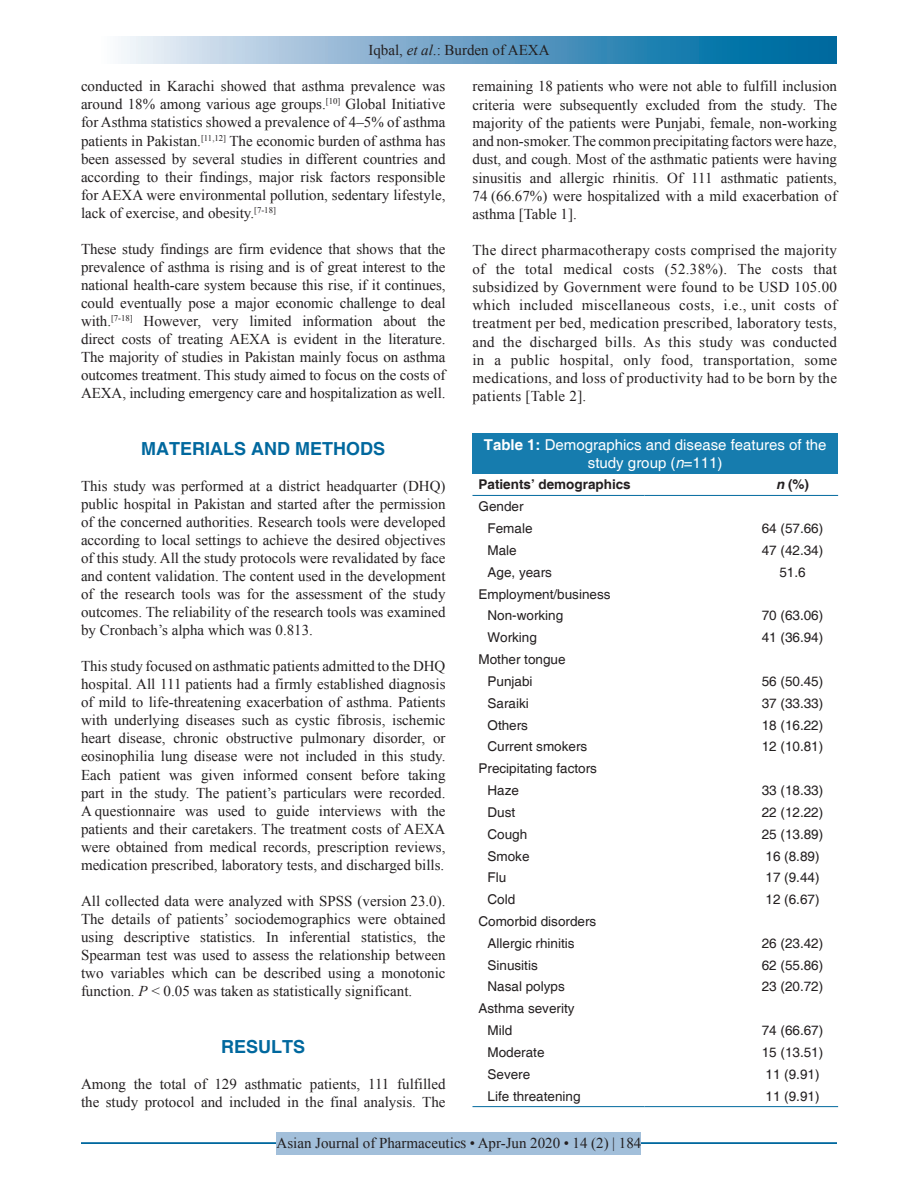
<style>
.page{position:relative;width:918px;height:1188px;background:#fff}
.page>*{position:absolute;margin:0;border:0;box-sizing:border-box;transform-origin:0 0}
.t1{font:700 18px "Helvetica";color:#00689e}
.TX{font:15px/18px "Times New Roman";color:#231f20;text-align:justify}
.TT{font:15px/18px "Helvetica";color:#fff;text-align:center}
.RF{font:15px "Times New Roman";color:#231f20}
.TB{font:13.5px "Helvetica";color:#231f20}
.TCH{font:700 13.5px "Helvetica";color:#231f20}
.s1{font-style:italic}
.s2{font-weight:700}
</style>
<div class="page">
<div style="left:81px;top:37px;width:756px;height:27px;background:linear-gradient(to right,#fcf4fb,#005d99)"></div>
<hr style="left:81px;top:1142px;width:756px;height:2px;background:#00689e">
<div style="left:277px;top:1132px;width:364px;height:22px;background:#a2bfda"></div>
<div style="left:472px;top:433px;width:366px;height:41px;background:#167cae"></div>
<hr style="left:472px;top:1106px;width:173px;height:1px;background:#00689e">
<hr style="left:645px;top:1106px;width:102px;height:1px;background:#00689e">
<hr style="left:747px;top:1106px;width:91px;height:1px;background:#00689e">
<hr style="left:472px;top:495px;width:173px;height:1px;background:#00689e">
<hr style="left:645px;top:495px;width:102px;height:1px;background:#00689e">
<hr style="left:747px;top:495px;width:91px;height:1px;background:#00689e">
<p class="TX" style="left:368px;top:41px;width:183px">Iqbal, <span class="s1">et al</span>.: Burden of AEXA</p>
<p class="TX" style="left:81px;top:77px;width:366px">conducted in Karachi showed that asthma prevalence was around 18% among various age groups.<sup>[10]</sup> Global Initiative for Asthma statistics showed a prevalence of 4–5% of asthma patients in Pakistan.<sup>[11,12]</sup> The economic burden of asthma has been assessed by several studies in different countries and according to their findings, major risk factors responsible for AEXA were environmental pollution, sedentary lifestyle, lack of exercise, and obesity.<sup>[7-18]</sup></p>
<p class="TX" style="left:81px;top:239px;width:366px">These study findings are firm evidence that shows that the prevalence of asthma is rising and is of great interest to the national health-care system because this rise, if it continues, could eventually pose a major economic challenge to deal with.<sup>[7-18]</sup> However, very limited information about the direct costs of treating AEXA is evident in the literature.<br>The majority of studies in Pakistan mainly focus on asthma outcomes treatment. This study aimed to focus on the costs of AEXA, including emergency care and hospitalization as well.</p>
<h1 class="t1" style="left:141px;top:438px;width:245px">MATERIALS AND METHODS</h1>
<p class="TX" style="left:81px;top:477px;width:366px">This study was performed at a district headquarter (DHQ) public hospital in Pakistan and started after the permission of the concerned authorities. Research tools were developed according to local settings to achieve the desired objectives of this study. All the study protocols were revalidated by face and content validation. The content used in the development of the research tools was for the assessment of the study outcomes. The reliability of the research tools was examined by Cronbach’s alpha which was 0.813.</p>
<p class="TX" style="left:81px;top:657px;width:366px">This study focused on asthmatic patients admitted to the DHQ hospital. All 111 patients had a firmly established diagnosis of mild to life-threatening exacerbation of asthma. Patients with underlying diseases such as cystic fibrosis, ischemic heart disease, chronic obstructive pulmonary disorder, or eosinophilia lung disease were not included in this study.<br>Each patient was given informed consent before taking part in the study. The patient’s particulars were recorded.<br>A questionnaire was used to guide interviews with the patients and their caretakers. The treatment costs of AEXA were obtained from medical records, prescription reviews, medication prescribed, laboratory tests, and discharged bills.</p>
<p class="TX" style="left:81px;top:891px;width:366px">All collected data were analyzed with SPSS (version 23.0).<br>The details of patients’ sociodemographics were obtained using descriptive statistics. In inferential statistics, the Spearman test was used to assess the relationship between two variables which can be described using a monotonic function. <span class="s1">P</span> &lt; 0.05 was taken as statistically significant.</p>
<h1 class="t1" style="left:221px;top:1036px;width:86px">RESULTS</h1>
<p class="TX" style="left:81px;top:1074px;width:366px">Among the total of 129 asthmatic patients, 111 fulfilled the study protocol and included in the final analysis. The</p>
<p class="TX" style="left:472px;top:77px;width:366px">remaining 18 patients who were not able to fulfill inclusion criteria were subsequently excluded from the study. The majority of the patients were Punjabi, female, non-working and non-smoker. The common precipitating factors were haze, dust, and cough. Most of the asthmatic patients were having sinusitis and allergic rhinitis. Of 111 asthmatic patients, 74 (66.67%) were hospitalized with a mild exacerbation of asthma [Table 1].</p>
<p class="TX" style="left:472px;top:241px;width:366px">The direct pharmacotherapy costs comprised the majority of the total medical costs (52.38%). The costs that subsidized by Government were found to be USD 105.00 which included miscellaneous costs, i.e., unit costs of treatment per bed, medication prescribed, laboratory tests, and the discharged bills. As this study was conducted in a public hospital, only food, transportation, some medications, and loss of productivity had to be born by the patients [Table 2].</p>
<p class="TT" style="left:484px;top:436px;width:344px"><span class="s2">Table 1:</span> Demographics and disease features of the study group (<span class="s1">n</span>=111)</p>
<p class="TCH" style="left:478px;top:476px;width:154px">Patients’ demographics</p>
<p class="TCH" style="left:776px;top:476px;width:34px"><span class="s1">n</span> (%)</p>
<p class="TB" style="left:478px;top:499px;width:47px">Gender</p>
<p class="TB" style="left:488px;top:521px;width:47px">Female</p>
<p class="TB" style="left:762px;top:521px;width:63px">64 (57.66)</p>
<p class="TB" style="left:488px;top:542px;width:31px">Male</p>
<p class="TB" style="left:762px;top:542px;width:63px">47 (42.34)</p>
<p class="TB" style="left:488px;top:564px;width:66px">Age, years</p>
<p class="TB" style="left:779px;top:564px;width:28px">51.6</p>
<p class="TB" style="left:478px;top:586px;width:134px">Employment/business</p>
<p class="TB" style="left:488px;top:608px;width:77px">Non-working</p>
<p class="TB" style="left:762px;top:608px;width:63px">70 (63.06)</p>
<p class="TB" style="left:488px;top:630px;width:51px">Working</p>
<p class="TB" style="left:762px;top:630px;width:63px">41 (36.94)</p>
<p class="TB" style="left:478px;top:652px;width:89px">Mother tongue</p>
<p class="TB" style="left:488px;top:673px;width:47px">Punjabi</p>
<p class="TB" style="left:762px;top:673px;width:63px">56 (50.45)</p>
<p class="TB" style="left:488px;top:695px;width:43px">Saraiki</p>
<p class="TB" style="left:762px;top:695px;width:63px">37 (33.33)</p>
<p class="TB" style="left:488px;top:717px;width:42px">Others</p>
<p class="TB" style="left:762px;top:717px;width:63px">18 (16.22)</p>
<p class="TB" style="left:488px;top:739px;width:101px">Current smokers</p>
<p class="TB" style="left:762px;top:739px;width:63px">12 (10.81)</p>
<p class="TB" style="left:478px;top:761px;width:120px">Precipitating factors</p>
<p class="TB" style="left:488px;top:782px;width:33px">Haze</p>
<p class="TB" style="left:762px;top:782px;width:63px">33 (18.33)</p>
<p class="TB" style="left:488px;top:804px;width:29px">Dust</p>
<p class="TB" style="left:762px;top:804px;width:63px">22 (12.22)</p>
<p class="TB" style="left:488px;top:826px;width:41px">Cough</p>
<p class="TB" style="left:762px;top:826px;width:63px">25 (13.89)</p>
<p class="TB" style="left:488px;top:848px;width:44px">Smoke</p>
<p class="TB" style="left:766px;top:848px;width:56px">16 (8.89)</p>
<p class="TB" style="left:488px;top:870px;width:20px">Flu</p>
<p class="TB" style="left:766px;top:870px;width:56px">17 (9.44)</p>
<p class="TB" style="left:488px;top:892px;width:29px">Cold</p>
<p class="TB" style="left:766px;top:892px;width:56px">12 (6.67)</p>
<p class="TB" style="left:478px;top:913px;width:119px">Comorbid disorders</p>
<p class="TB" style="left:488px;top:935px;width:89px">Allergic rhinitis</p>
<p class="TB" style="left:762px;top:935px;width:63px">26 (23.42)</p>
<p class="TB" style="left:488px;top:957px;width:52px">Sinusitis</p>
<p class="TB" style="left:762px;top:957px;width:63px">62 (55.86)</p>
<p class="TB" style="left:488px;top:979px;width:79px">Nasal polyps</p>
<p class="TB" style="left:762px;top:979px;width:63px">23 (20.72)</p>
<p class="TB" style="left:478px;top:1001px;width:98px">Asthma severity</p>
<p class="TB" style="left:488px;top:1023px;width:26px">Mild</p>
<p class="TB" style="left:762px;top:1023px;width:63px">74 (66.67)</p>
<p class="TB" style="left:488px;top:1044px;width:59px">Moderate</p>
<p class="TB" style="left:762px;top:1044px;width:63px">15 (13.51)</p>
<p class="TB" style="left:488px;top:1066px;width:44px">Severe</p>
<p class="TB" style="left:766px;top:1066px;width:56px">11 (9.91)</p>
<p class="TB" style="left:488px;top:1088px;width:95px">Life threatening</p>
<p class="TB" style="left:766px;top:1088px;width:56px">11 (9.91)</p>
<p class="RF" style="left:277px;top:1133px;width:366px">Asian Journal of Pharmaceutics • Apr-Jun 2020 • 14 (2) | 184</p>
</div>
